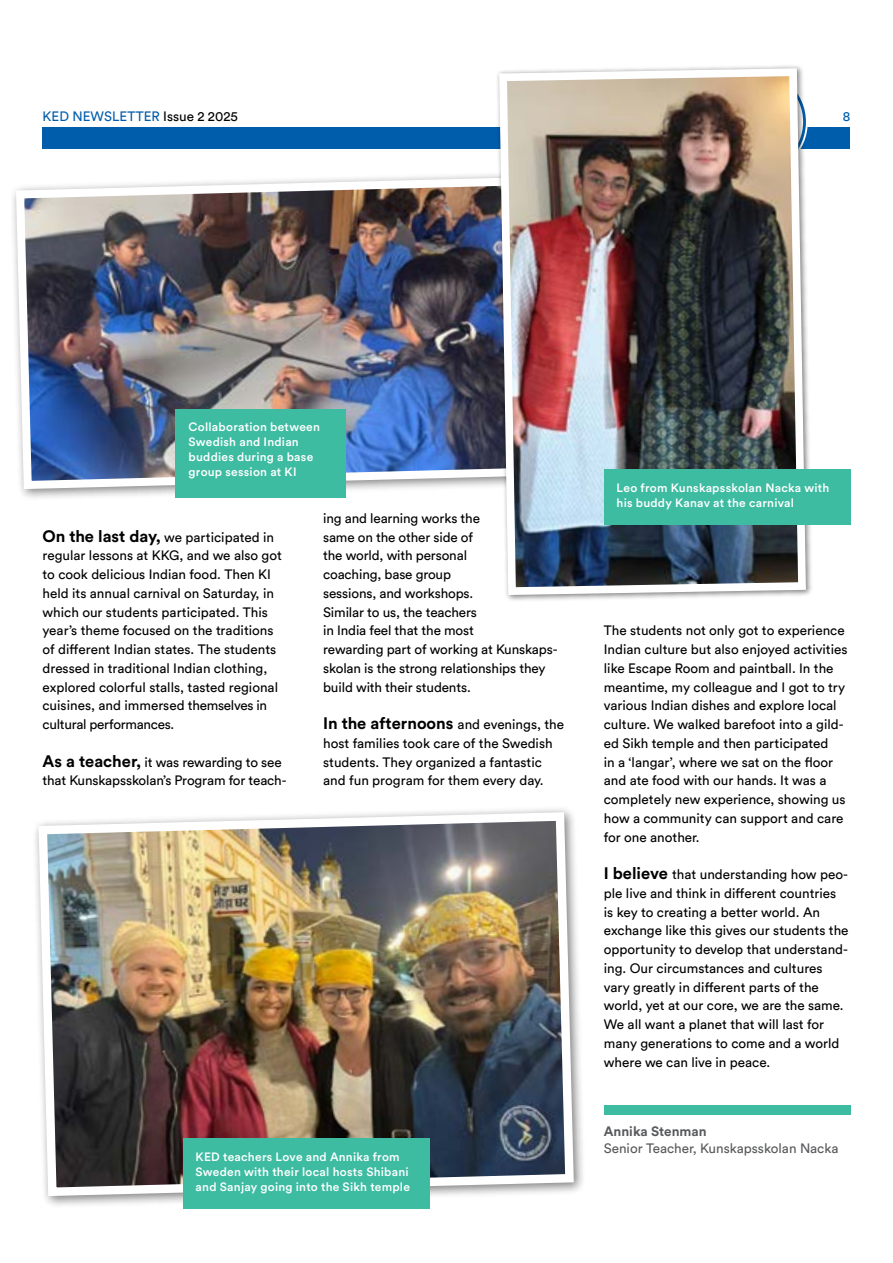
<style>
.page{position:relative;width:893px;height:1263px;background:#fff}
.page>*{position:absolute;margin:0;border:0;box-sizing:border-box;transform-origin:0 0}
.t1{font:700 16.5px "Circular Std";color:#000}
.t2{font:13.5px/18.8px "Circular Std";color:#000}
.t3{font:13.5px "Circular Std";color:#58595b}
.t4{font:13.5px "Circular Std";color:#005dac}
.t5{font:700 13.5px "Circular Std";color:#58595b}
.t6{font:500 12px/15px "Circular Std";letter-spacing:.02em;color:#fff}
.s1{color:#000}
.s2{font-weight:700;font-size:16.5px}
.s3{font-weight:400;font-size:13.5px}
</style>
<div class="page">
<div style="left:43px;top:128px;width:807px;height:21px;background:#005dac"></div>
<div style="left:604px;top:1106px;width:246px;height:9px;background:#3dbca2"></div>
<div style="left:10px;top:171px;width:525px;height:330px;background:#000;opacity:.5"></div>
<img style="left:12px;top:173px;width:483px;height:320px">
<img style="left:495px;top:66px;width:315px;height:533px">
<div style="left:32px;top:806px;width:554px;height:403px;background:#000;opacity:.5"></div>
<img style="left:34px;top:808px;width:544px;height:392px">
<div style="left:176px;top:409px;width:170px;height:88px;background:#3dbca2"></div>
<div style="left:604px;top:469px;width:246px;height:55px;background:#3dbca2"></div>
<div style="left:183px;top:1138px;width:246px;height:71px;background:#3dbca2"></div>
<p class="t4" style="left:43px;top:109px;width:197px">KED NEWSLETTER <span class="s1">Issue 2 2025</span></p>
<p class="t4" style="left:843px;top:109px;width:9px">8</p>
<p class="t6" style="left:189px;top:419px;width:133px">Collaboration between<br>Swedish and Indian buddies during a base group session at KI</p>
<p class="t2" style="left:43px;top:527px;width:241px"><span class="s2">On the last day,</span> we participated in regular lessons at KKG, and we also got to cook delicious Indian food. Then KI held its annual carnival on Saturday, in which our students participated. This year’s theme focused on the traditions of different Indian states. The students dressed in traditional Indian clothing, explored colorful stalls, tasted regional cuisines, and immersed themselves in cultural performances.</p>
<p class="t2" style="left:43px;top:752px;width:246px"><span class="s2">As a teacher,</span> it was rewarding to see that Kunskapsskolan’s Program for teach-</p>
<p class="t2" style="left:323px;top:508px;width:236px">ing and learning works the<br>same on the other side of<br>the world, with personal<br>coaching, base group<br>sessions, and workshops.<br>Similar to us, the teachers<br>in India feel that the most<br>rewarding part of working at Kunskaps&shy;skolan is the strong relationships they build with their students.</p>
<p class="t1" style="left:323px;top:713px;width:242px">In the afternoons <span class="s3">and evenings, the</span></p>
<p class="t2" style="left:323px;top:733px;width:231px">host families took care of the Swedish students. They organized a fantastic and fun program for them every day.</p>
<p class="t6" style="left:196px;top:1149px;width:216px">KED teachers Love and Annika from<br>Sweden with their local hosts Shibani and Sanjay going into the Sikh temple</p>
<p class="t6" style="left:617px;top:480px;width:214px">Leo from Kunskapsskolan Nacka with his buddy Kanav at the carnival</p>
<p class="t2" style="left:604px;top:621px;width:245px">The students not only got to experience Indian culture but also enjoyed activities like Escape Room and paintball. In the meantime, my colleague and I got to try various Indian dishes and explore local culture. We walked barefoot into a gild&shy;ed Sikh temple and then participated<br>in a ‘langar’, where we sat on the floor and ate food with our hands. It was a completely new experience, showing us how a community can support and care for one another.</p>
<p class="t2" style="left:604px;top:865px;width:246px"><span class="s2">I believe</span> that understanding how peo&shy;ple live and think in different countries is key to creating a better world. An exchange like this gives our students the opportunity to develop that understand&shy;ing. Our circumstances and cultures vary greatly in different parts of the world, yet at our core, we are the same.<br>We all want a planet that will last for many generations to come and a world where we can live in peace.</p>
<p class="t5" style="left:604px;top:1123px;width:104px">Annika Stenman</p>
<p class="t3" style="left:604px;top:1140px;width:236px">Senior Teacher, Kunskapsskolan Nacka</p>
</div>
